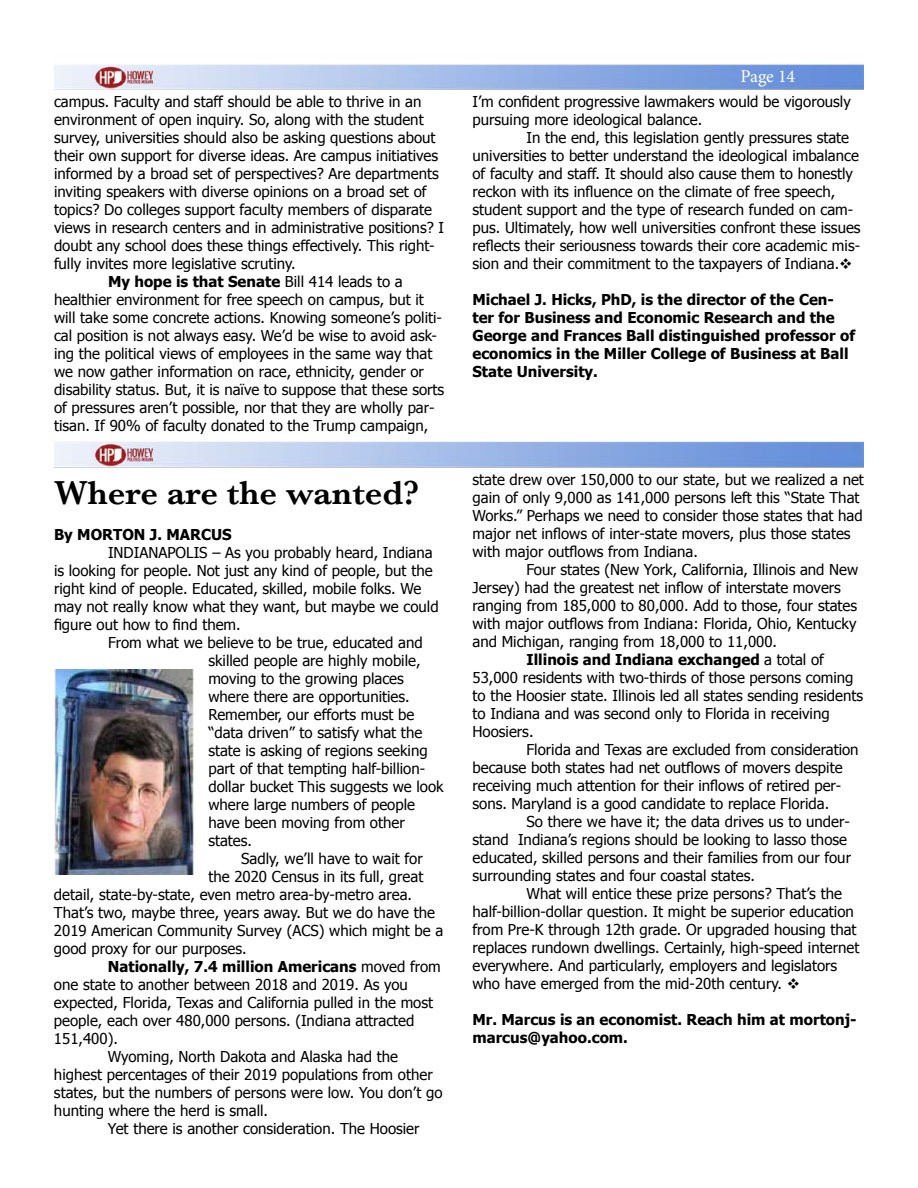
<style>
.page{position:relative;width:918px;height:1188px;background:#fff}
.page>*{position:absolute;margin:0;border:0;box-sizing:border-box;transform-origin:0 0}
.t1{font:600 34.5px "Baskerville";color:#000}
.t2{font:18px "Minion Pro";letter-spacing:-.005em;color:#fff}
.t3{font:15px/18px "Tahoma";color:#000}
.t4{font:700 15px/18px "Tahoma";color:#000}
.s1{font-weight:400}
</style>
<div class="page">
<img style="left:54px;top:64px;width:810px;height:26px">
<img style="left:54px;top:441px;width:810px;height:27px">
<img style="left:54px;top:670px;width:141px;height:204px">
<p class="t3" style="left:54px;top:92px;width:369px">campus. Faculty and staff should be able to thrive in an</p>
<p class="t3" style="left:54px;top:110px;width:371px">environment of open inquiry. So, along with the student</p>
<p class="t3" style="left:54px;top:128px;width:383px">survey, universities should also be asking questions about</p>
<p class="t3" style="left:54px;top:146px;width:386px">their own support for diverse ideas. Are campus initiatives</p>
<p class="t3" style="left:54px;top:164px;width:386px">informed by a broad set of perspectives? Are departments</p>
<p class="t3" style="left:54px;top:182px;width:374px">inviting speakers with diverse opinions on a broad set of</p>
<p class="t3" style="left:54px;top:200px;width:380px">topics? Do colleges support faculty members of disparate</p>
<p class="t3" style="left:54px;top:218px;width:392px">views in research centers and in administrative positions? I</p>
<p class="t3" style="left:54px;top:236px;width:382px">doubt any school does these things effectively. This right-</p>
<p class="t3" style="left:54px;top:254px;width:243px">fully invites more legislative scrutiny.</p>
<p class="t4" style="left:108px;top:271px;width:296px">My hope is that Senate <span class="s1">Bill 414 leads to a</span></p>
<p class="t3" style="left:54px;top:290px;width:371px">healthier environment for free speech on campus, but it</p>
<p class="t3" style="left:54px;top:308px;width:390px">will take some concrete actions. Knowing someone’s politi-</p>
<p class="t3" style="left:54px;top:326px;width:384px">cal position is not always easy. We’d be wise to avoid ask-</p>
<p class="t3" style="left:54px;top:344px;width:380px">ing the political views of employees in the same way that</p>
<p class="t3" style="left:54px;top:362px;width:372px">we now gather information on race, ethnicity, gender or</p>
<p class="t3" style="left:54px;top:380px;width:392px">disability status. But, it is naïve to suppose that these sorts</p>
<p class="t3" style="left:54px;top:398px;width:382px">of pressures aren’t possible, nor that they are wholly par-</p>
<p class="t3" style="left:54px;top:416px;width:376px">tisan. If 90% of faculty donated to the Trump campaign,</p>
<h1 class="t1" style="left:54px;top:469px;width:366px">Where are the wanted?</h1>
<p class="t4" style="left:54px;top:525px;width:179px">By MORTON J. MARCUS</p>
<p class="t3" style="left:54px;top:543px;width:386px;text-indent:54px">INDIANAPOLIS – As you probably heard, Indiana is looking for people. Not just any kind of people, but the right kind of people. Educated, skilled, mobile folks. We may not really know what they want, but maybe we could figure out how to find them.</p>
<p class="t3" style="left:208px;top:633px;width:237px;text-indent:-100px">From what we believe to be true, educated and skilled people are highly mobile, moving to the growing places where there are opportunities.<br>Remember, our efforts must be “data driven” to satisfy what the state is asking of regions seeking part of that tempting half-billion&shy;dollar bucket This suggests we look where large numbers of people have been moving from other states.</p>
<p class="t3" style="left:241px;top:849px;width:183px">Sadly, we’ll have to wait for</p>
<p class="t3" style="left:208px;top:867px;width:216px">the 2020 Census in its full, great</p>
<p class="t3" style="left:54px;top:885px;width:360px">detail, state-by-state, even metro area-by-metro area.</p>
<p class="t3" style="left:54px;top:903px;width:382px">That’s two, maybe three, years away. But we do have the</p>
<p class="t3" style="left:54px;top:921px;width:391px">2019 American Community Survey (ACS) which might be a</p>
<p class="t3" style="left:54px;top:939px;width:194px">good proxy for our purposes.</p>
<p class="t4" style="left:108px;top:957px;width:334px">Nationally, 7.4 million Americans <span class="s1">moved from</span></p>
<p class="t3" style="left:54px;top:975px;width:355px">one state to another between 2018 and 2019. As you</p>
<p class="t3" style="left:54px;top:993px;width:381px">expected, Florida, Texas and California pulled in the most</p>
<p class="t3" style="left:54px;top:1011px;width:362px">people, each over 480,000 persons. (Indiana attracted</p>
<p class="t3" style="left:54px;top:1029px;width:65px">151,400).</p>
<p class="t3" style="left:108px;top:1047px;width:292px">Wyoming, North Dakota and Alaska had the</p>
<p class="t3" style="left:54px;top:1065px;width:380px">highest percentages of their 2019 populations from other</p>
<p class="t3" style="left:54px;top:1083px;width:390px">states, but the numbers of persons were low. You don’t go</p>
<p class="t3" style="left:54px;top:1101px;width:216px">hunting where the herd is small.</p>
<p class="t3" style="left:108px;top:1119px;width:313px">Yet there is another consideration. The Hoosier</p>
<p class="t2" style="left:740px;top:64px;width:56px">Page 14</p>
<p class="t3" style="left:472px;top:92px;width:380px">I’m confident progressive lawmakers would be vigorously pursuing more ideological balance.</p>
<p class="t3" style="left:472px;top:128px;width:390px;text-indent:54px">In the end, this legislation gently pressures state universities to better understand the ideological imbalance of faculty and staff. It should also cause them to honestly reckon with its influence on the climate of free speech, student support and the type of research funded on cam&shy;pus. Ultimately, how well universities confront these issues reflects their seriousness towards their core academic mis&shy;sion and their commitment to the taxpayers of Indiana.❖</p>
<p class="t4" style="left:472px;top:289px;width:384px">Michael J. Hicks, PhD, is the director of the Cen&shy;ter for Business and Economic Research and the George and Frances Ball distinguished professor of economics in the Miller College of Business at Ball State University.</p>
<p class="t3" style="left:472px;top:469px;width:393px">state drew over 150,000 to our state, but we realized a net gain of only 9,000 as 141,000 persons left this “State That Works.” Perhaps we need to consider those states that had major net inflows of inter-state movers, plus those states with major outflows from Indiana.</p>
<p class="t3" style="left:526px;top:559px;width:333px">Four states (New York, California, Illinois and New</p>
<p class="t3" style="left:472px;top:577px;width:370px">Jersey) had the greatest net inflow of interstate movers</p>
<p class="t3" style="left:472px;top:595px;width:386px">ranging from 185,000 to 80,000. Add to those, four states</p>
<p class="t3" style="left:472px;top:613px;width:385px">with major outflows from Indiana: Florida, Ohio, Kentucky</p>
<p class="t3" style="left:472px;top:631px;width:306px">and Michigan, ranging from 18,000 to 11,000.</p>
<p class="t4" style="left:526px;top:649px;width:299px">Illinois and Indiana exchanged <span class="s1">a total of</span></p>
<p class="t3" style="left:472px;top:667px;width:383px">53,000 residents with two-thirds of those persons coming</p>
<p class="t3" style="left:472px;top:685px;width:392px">to the Hoosier state. Illinois led all states sending residents</p>
<p class="t3" style="left:472px;top:703px;width:359px">to Indiana and was second only to Florida in receiving</p>
<p class="t3" style="left:472px;top:721px;width:63px">Hoosiers.</p>
<p class="t3" style="left:526px;top:739px;width:334px">Florida and Texas are excluded from consideration</p>
<p class="t3" style="left:472px;top:757px;width:372px">because both states had net outflows of movers despite</p>
<p class="t3" style="left:472px;top:775px;width:370px">receiving much attention for their inflows of retired per-</p>
<p class="t3" style="left:472px;top:793px;width:358px">sons. Maryland is a good candidate to replace Florida.</p>
<p class="t3" style="left:526px;top:811px;width:325px">So there we have it; the data drives us to under-</p>
<p class="t3" style="left:472px;top:829px;width:376px">stand Indiana’s regions should be looking to lasso those</p>
<p class="t3" style="left:472px;top:847px;width:380px">educated, skilled persons and their families from our four</p>
<p class="t3" style="left:472px;top:865px;width:284px">surrounding states and four coastal states.</p>
<p class="t3" style="left:526px;top:883px;width:317px">What will entice these prize persons? That’s the</p>
<p class="t3" style="left:472px;top:901px;width:383px">half-billion-dollar question. It might be superior education</p>
<p class="t3" style="left:472px;top:919px;width:386px">from Pre-K through 12th grade. Or upgraded housing that</p>
<p class="t3" style="left:472px;top:937px;width:388px">replaces rundown dwellings. Certainly, high-speed internet</p>
<p class="t3" style="left:472px;top:955px;width:366px">everywhere. And particularly, employers and legislators</p>
<p class="t3" style="left:472px;top:973px;width:329px">who have emerged from the mid-20th century. ❖</p>
<p class="t4" style="left:472px;top:1009px;width:386px">Mr. Marcus is an economist. Reach him at mortonj&shy;marcus@yahoo.com.</p>
</div>
